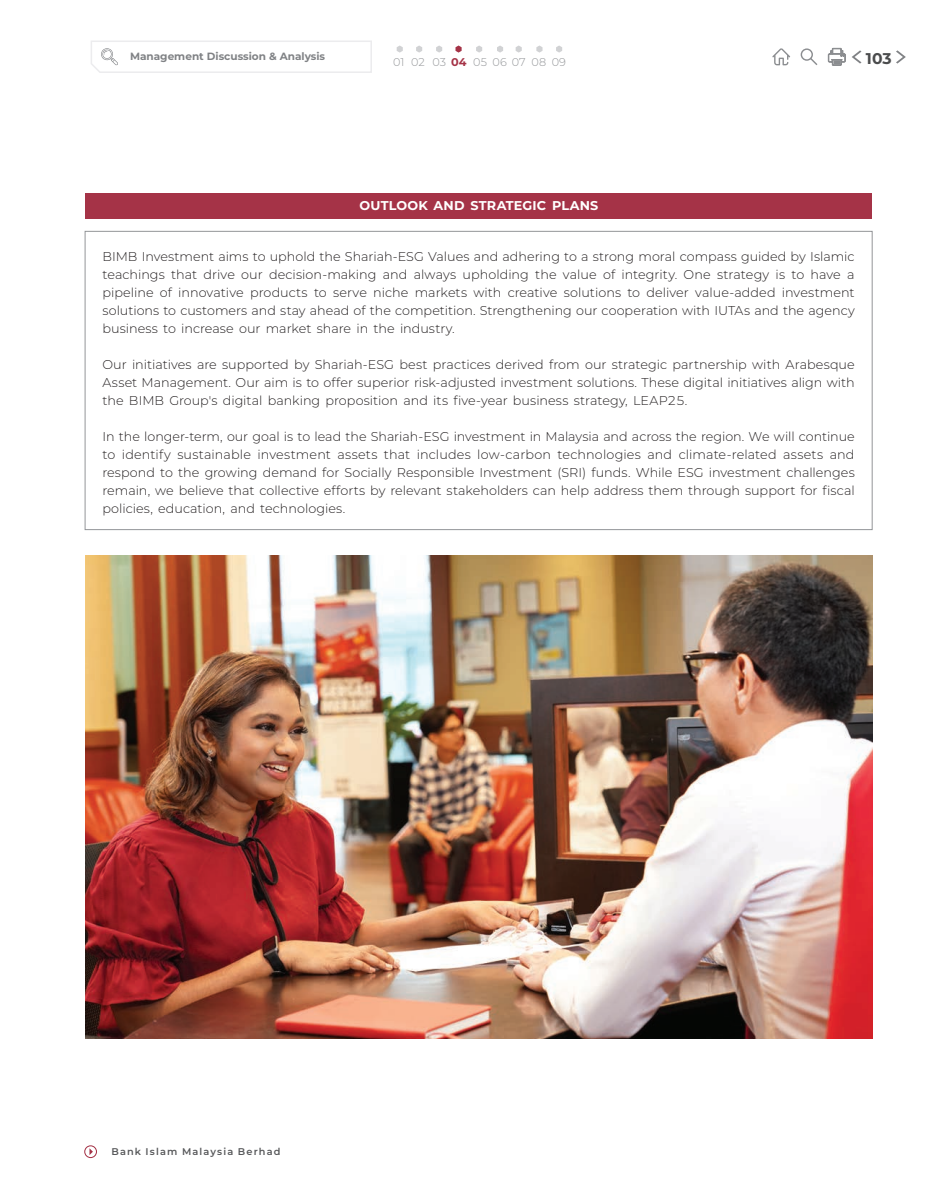
<style>
.page{position:relative;width:936px;height:1191px;background:#fff}
.page>*{position:absolute;margin:0;border:0;box-sizing:border-box;transform-origin:0 0}
.t1{font:700 15.6px "Montserrat";color:#4b4c4d}
.t2{font:300 12.75px/18px "Montserrat";letter-spacing:.005em;color:#231f20;text-align:justify}
.t3{font:700 12.75px "Montserrat";letter-spacing:.015em;color:#fff}
.t4{font:300 11.25px "Montserrat";color:#939598}
.t5{font:700 10.5px "Montserrat";color:#808285}
.t6{font:600 9.75px "Montserrat";letter-spacing:.115em;color:#57585a}
.s1{font-weight:700;color:#a53347}
</style>
<div class="page">
<div style="left:86px;top:193px;width:786px;height:25px;background:#a53347"></div>
<img style="left:85px;top:555px;width:787px;height:484px">
<svg style="left:91px;top:41px;width:281px;height:32px"></svg>
<div style="left:84px;top:1145px;width:13px;height:13px;border:1px solid #a53347;border-radius:50%"></div>
<svg style="left:89px;top:1148px;width:4px;height:7px"></svg>
<svg style="left:852px;top:50px;width:9px;height:14px"></svg>
<svg style="left:896px;top:50px;width:9px;height:14px"></svg>
<svg style="left:772px;top:48px;width:18px;height:17px"></svg>
<svg style="left:808px;top:56px;width:10px;height:9px"></svg>
<div style="left:800px;top:48px;width:12px;height:13px;border:1px solid #8b8d90;border-radius:50%"></div>
<svg style="left:827px;top:48px;width:18px;height:18px"></svg>
<svg style="left:396px;top:45px;width:7px;height:8px"></svg>
<svg style="left:416px;top:45px;width:6px;height:8px"></svg>
<svg style="left:436px;top:45px;width:6px;height:8px"></svg>
<svg style="left:476px;top:45px;width:6px;height:8px"></svg>
<svg style="left:515px;top:45px;width:6px;height:8px"></svg>
<svg style="left:536px;top:45px;width:6px;height:8px"></svg>
<svg style="left:556px;top:45px;width:6px;height:8px"></svg>
<svg style="left:455px;top:45px;width:6px;height:8px"></svg>
<svg style="left:497px;top:45px;width:6px;height:8px"></svg>
<p class="t5" style="left:130px;top:49px;width:197px">Management Discussion &amp; Analysis</p>
<p class="t4" style="left:393px;top:54px;width:174px">01 02 03 <span class="s1">04</span> 05 06 07 08 09</p>
<p class="t1" style="left:865px;top:47px;width:27px">103</p>
<p class="t3" style="left:359px;top:196px;width:240px">OUTLOOK AND STRATEGIC PLANS</p>
<p class="t2" style="left:102px;top:247px;width:753px">BIMB Investment aims to uphold the Shariah-ESG Values and adhering to a strong moral compass guided by Islamic teachings that drive our decision-making and always upholding the value of integrity. One strategy is to have a pipeline of innovative products to serve niche markets with creative solutions to deliver value-added investment solutions to customers and stay ahead of the competition. Strengthening our cooperation with IUTAs and the agency business to increase our market share in the industry.</p>
<p class="t2" style="left:102px;top:355px;width:753px">Our initiatives are supported by Shariah-ESG best practices derived from our strategic partnership with Arabesque Asset Management. Our aim is to offer superior risk-adjusted investment solutions. These digital initiatives align with the BIMB Group's digital banking proposition and its five-year business strategy, LEAP25.</p>
<p class="t2" style="left:102px;top:427px;width:753px">In the longer-term, our goal is to lead the Shariah-ESG investment in Malaysia and across the region. We will continue to identify sustainable investment assets that includes low-carbon technologies and climate-related assets and respond to the growing demand for Socially Responsible Investment (SRI) funds. While ESG investment challenges remain, we believe that collective efforts by relevant stakeholders can help address them through support for fiscal policies, education, and technologies.</p>
<p class="t6" style="left:111px;top:1144px;width:171px">Bank Islam Malaysia Berhad</p>
</div>
